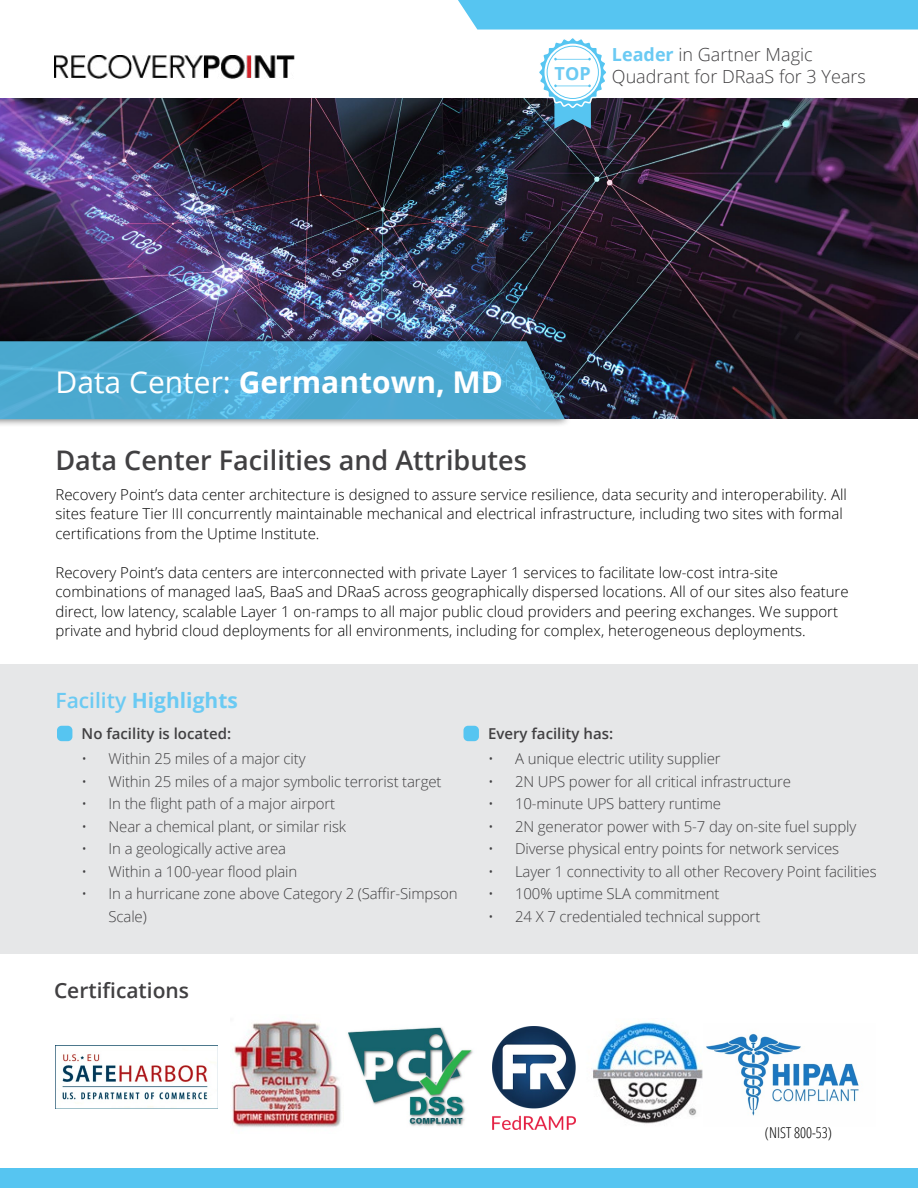
<style>
.page{position:relative;width:918px;height:1188px;background:#fff}
.page>*{position:absolute;margin:0;border:0;box-sizing:border-box;transform-origin:0 0}
.t1{font:700 30px "Open Sans";color:#fff}
.t2{font:600 27px "Open Sans";color:#414042}
.t3{font:700 21px "Open Sans";color:#6bcaf3}
.t4{font:600 21px "Open Sans";color:#414042}
.t5{font:300 18px/21.6px "Open Sans";color:#414042;text-align:center}
.t6{font:300 15px/19.5px "Open Sans";color:#000}
.t7{font:300 15px/22.5px "Open Sans";letter-spacing:-.01em;color:#414042}
.t8{font:600 15px "Open Sans";color:#414042}
.t9{font:300 15px "Open Sans Condensed";color:#000}
.s1{font-weight:700;color:#6bcaf3}
.s2{font-weight:400}
.s3{font-weight:600}
</style>
<div class="page">
<img style="left:54px;top:55px;width:241px;height:24px">
<img style="left:0;top:98px;width:918px;height:321px">
<div style="left:458px;top:0;width:460px;height:30px;background:#56c5f1"></div>
<svg style="left:537px;top:38px;width:71px;height:91px"></svg>
<div style="left:0;top:333px;width:572px;height:95px;background:#000;opacity:.75"></div>
<svg style="left:0;top:341px;width:565px;height:78px;background:#4da7cf"></svg>
<img style="left:347px;top:1027px;width:126px;height:99px">
<img style="left:232px;top:1021px;width:109px;height:107px">
<img style="left:575px;top:1022px;width:128px;height:102px">
<div style="left:0;top:1168px;width:918px;height:20px;background:#56c5f1"></div>
<div style="left:0;top:664px;width:918px;height:290px;background:#e6e7e8"></div>
<img style="left:706px;top:1033px;width:153px;height:83px">
<div style="left:57px;top:726px;width:15px;height:15px;background:#56c5f1;border-radius:5px"></div>
<div style="left:463px;top:726px;width:16px;height:15px;background:#56c5f1;border-radius:5px"></div>
<img style="left:56px;top:1046px;width:162px;height:63px">
<img style="left:493px;top:1026px;width:82px;height:104px">
<p class="t5" style="left:555px;top:43px;width:313px"><span class="s1">Leader</span> in Gartner Magic<br><sup>TOP</sup> Quadrant for DRaaS for 3 Years</p>
<h1 class="t1" style="left:56px;top:361px;width:449px"><span class="s2">Data Center:</span> Germantown, MD</h1>
<h2 class="t2" style="left:56px;top:442px;width:473px">Data Center Facilities and Attributes</h2>
<p class="t6" style="left:56px;top:484px;width:793px">Recovery Point’s data center architecture is designed to assure service resilience, data security and interoperability. All sites feature Tier III concurrently maintainable mechanical and electrical infrastructure, including two sites with formal certifications from the Uptime Institute.</p>
<p class="t6" style="left:56px;top:562px;width:795px">Recovery Point’s data centers are interconnected with private Layer 1 services to facilitate low-cost intra-site combinations of managed IaaS, BaaS and DRaaS across geographically dispersed locations. All of our sites also feature direct, low latency, scalable Layer 1 on-ramps to all major public cloud providers and peering exchanges. We support private and hybrid cloud deployments for all environments, including for complex, heterogeneous deployments.</p>
<h3 class="t3" style="left:56px;top:686px;width:184px"><span class="s3">Facility</span> Highlights</h3>
<p class="t8" style="left:82px;top:723px;width:151px">No facility is located:</p>
<p class="t7" style="left:82px;top:747px;width:226px">• Within 25 miles of a major city</p>
<p class="t7" style="left:82px;top:770px;width:361px">• Within 25 miles of a major symbolic terrorist target</p>
<p class="t7" style="left:82px;top:792px;width:255px">• In the flight path of a major airport</p>
<p class="t7" style="left:82px;top:815px;width:266px">• Near a chemical plant, or similar risk</p>
<p class="t7" style="left:82px;top:837px;width:206px">• In a geologically active area</p>
<p class="t7" style="left:82px;top:860px;width:217px">• Within a 100-year flood plain</p>
<p class="t7" style="left:109px;top:882px;width:351px;text-indent:-27px">• In a hurricane zone above Category 2 (Saffir-Simpson<br>Scale)</p>
<h3 class="t4" style="left:54px;top:976px;width:137px">Certifications</h3>
<p class="t8" style="left:488px;top:723px;width:127px">Every facility has:</p>
<p class="t7" style="left:488px;top:747px;width:234px">• A unique electric utility supplier</p>
<p class="t7" style="left:488px;top:770px;width:305px">• 2N UPS power for all critical infrastructure</p>
<p class="t7" style="left:488px;top:792px;width:235px">• 10-minute UPS battery runtime</p>
<p class="t7" style="left:488px;top:815px;width:370px">• 2N generator power with 5-7 day on-site fuel supply</p>
<p class="t7" style="left:488px;top:837px;width:353px">• Diverse physical entry points for network services</p>
<p class="t7" style="left:488px;top:860px;width:390px">• Layer 1 connectivity to all other Recovery Point facilities</p>
<p class="t7" style="left:488px;top:882px;width:233px">• 100% uptime SLA commitment</p>
<p class="t7" style="left:488px;top:905px;width:274px">• 24 X 7 credentialed technical support</p>
<p class="t9" style="left:765px;top:1122px;width:69px">(NIST 800-53)</p>
</div>
